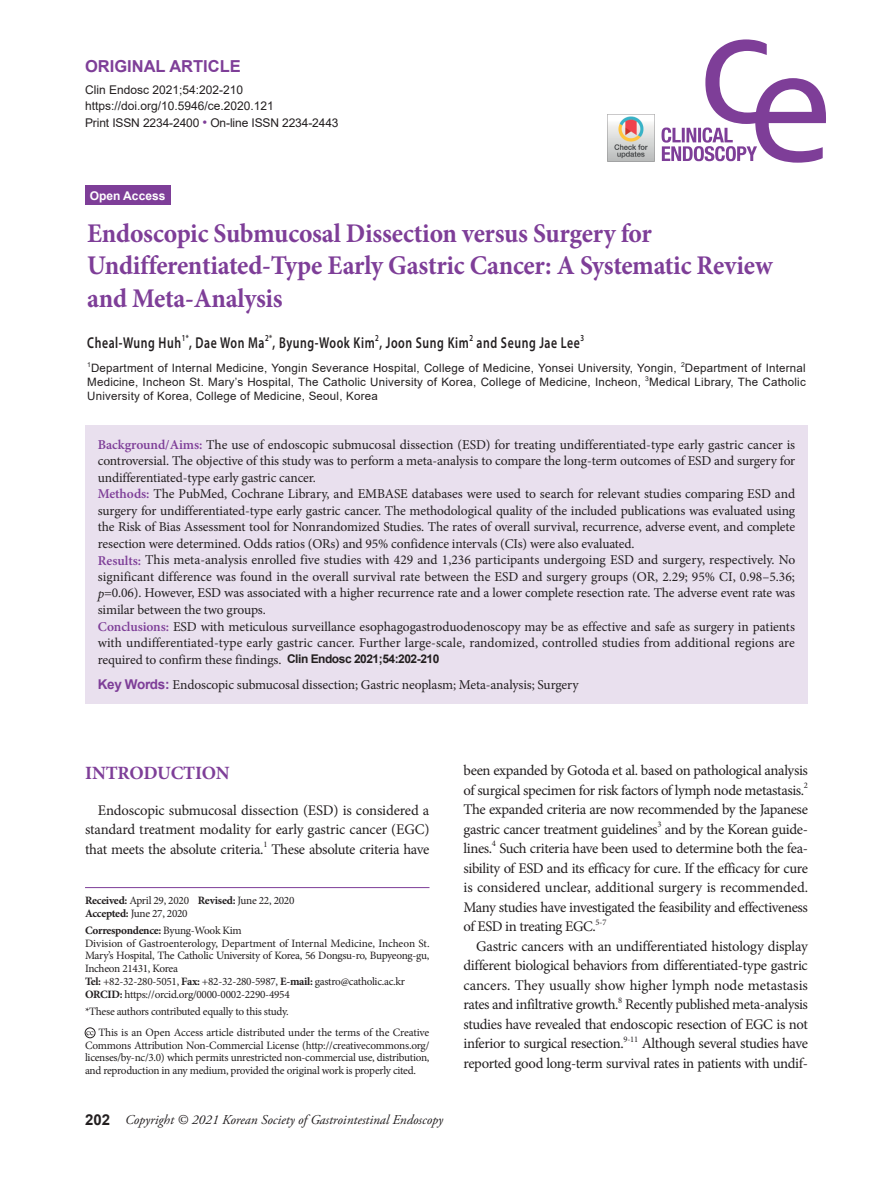
<style>
.page{position:relative;width:893px;height:1191px;background:#fff}
.page>*{position:absolute;margin:0;border:0;box-sizing:border-box;transform-origin:0 0}
.Main_Head{font:700 27px/32.4px "Minion Pro";letter-spacing:-.01em;color:#7e3e98;scale:.95 1}
.대제목{font:700 18.75px "Minion Pro";letter-spacing:-.01em;color:#7e3e98}
.ORIGINAL_ARTICLE{font:700 16.5px "Arial";color:#7e3e98}
.저자명{font:600 15.75px "Myriad Pro";letter-spacing:.05em;color:#231f20;scale:.75 1}
.본문{font:14.7px/19.5px "Minion Pro";letter-spacing:-.025em;color:#231f20;text-align:justify}
.소개_박스내용{font:13.5px/16.5px "Minion Pro";letter-spacing:-.01em;color:#231f20;text-align:justify}
.소개_박스내용_Key_words{font:13.5px "Minion Pro";letter-spacing:-.01em;color:#231f20}
.t1{font:italic 13.5px "Adobe Garamond Pro";color:#231f20}
.ORIGINAL_ARTICLE-내{font:12px "Arial";color:#231f20}
.Open_Access{font:700 12px "Arial";color:#fff}
.저자명_내용{font:11.55px "Arial";letter-spacing:.02em;color:#231f20}
.본문_밑_저자소개{font:11.25px/12.8px "Minion Pro";letter-spacing:-.025em;color:#231f20}
.본문_밑_저자소개2{font:11.25px/12.8px "Minion Pro";letter-spacing:-.03em;color:#231f20;text-align:justify}
.저자명-2{font:600 9.15px "Myriad Pro";color:#231f20;scale:.75 1}
.본문-2{font:8.55px "Minion Pro";color:#231f20}
.저자명_내용-2{font:6.75px "Arial";color:#231f20}
.s1{font-size:13.5px;color:#7e3e98}
.s2{font-weight:600;color:#7e3e98}
.s3{font-style:italic}
.s4{font-family:"Arial";font-weight:700;font-size:12px}
.s5{font-family:"Arial";font-weight:700;color:#7e3e98}
.s6{font-weight:700}
.s7{font-family:"Arial";font-weight:700;font-style:normal;font-size:15px}
</style>
<div class="page">
<svg style="left:661px;top:39px;width:165px;height:124px"></svg>
<div style="left:85px;top:186px;width:85px;height:19px;background:#7e3e98"></div>
<div style="left:85px;top:425px;width:723px;height:278px;background:#e9e0ee"></div>
<div style="left:85px;top:1027px;width:10px;height:10px;border:1px solid #231f20;border-radius:50%"></div>
<svg style="left:86px;top:1031px;width:8px;height:4px"></svg>
<hr style="left:85px;top:887px;width:344px;height:1px;background:#7e3e98">
<img style="left:608px;top:116px;width:46px;height:46px">
<p class="ORIGINAL_ARTICLE" style="left:85px;top:55px;width:157px">ORIGINAL ARTICLE</p>
<p class="ORIGINAL_ARTICLE-내" style="left:85px;top:82px;width:160px">Clin Endosc 2021;54:202-210</p>
<p class="ORIGINAL_ARTICLE-내" style="left:85px;top:98px;width:190px">https://doi.org/10.5946/ce.2020.121</p>
<p class="ORIGINAL_ARTICLE-내" style="left:85px;top:114px;width:255px">Print ISSN 2234-2400 <span class="s1">•</span> On-line ISSN 2234-2443</p>
<p class="Open_Access" style="left:90px;top:187px;width:77px">Open Access</p>
<p class="Main_Head" style="left:87px;top:217px;width:723px">Endoscopic Submucosal Dissection versus Surgery for<br>Undifferentiated-Type Early Gastric Cancer: A Systematic Review and Meta-Analysis</p>
<p class="저자명" style="left:87px;top:333px;width:127px">Cheal-Wung Huh</p>
<p class="저자명-2" style="left:182px;top:332px;width:11px">1*</p>
<p class="저자명" style="left:189px;top:333px;width:102px">, Dae Won Ma</p>
<p class="저자명-2" style="left:265px;top:332px;width:11px">2*</p>
<p class="저자명" style="left:273px;top:333px;width:263px">, Byung-Wook Kim , Joon Sung Kim</p>
<p class="저자명-2" style="left:375px;top:332px;width:6px">2</p>
<p class="저자명-2" style="left:469px;top:332px;width:6px">2</p>
<p class="저자명" style="left:476px;top:333px;width:140px">and Seung Jae Lee</p>
<p class="저자명-2" style="left:581px;top:332px;width:6px">3</p>
<p class="저자명_내용-2" style="left:87px;top:360px;width:5px">1</p>
<p class="저자명_내용" style="left:91px;top:360px;width:587px">Department of Internal Medicine, Yongin Severance Hospital, College of Medicine, Yonsei University, Yongin,</p>
<p class="저자명_내용-2" style="left:681px;top:360px;width:5px">2</p>
<p class="저자명_내용" style="left:685px;top:360px;width:122px">Department of Internal</p>
<p class="저자명_내용" style="left:87px;top:374px;width:555px">Medicine, Incheon St. Mary’s Hospital, The Catholic University of Korea, College of Medicine, Incheon,</p>
<p class="저자명_내용-2" style="left:645px;top:373px;width:5px">3</p>
<p class="저자명_내용" style="left:649px;top:374px;width:158px">Medical Library, The Catholic</p>
<p class="저자명_내용" style="left:87px;top:388px;width:292px">University of Korea, College of Medicine, Seoul, Korea</p>
<p class="소개_박스내용" style="left:98px;top:436px;width:699px"><span class="s2">Background/Aims:</span> The use of endoscopic submucosal dissection (ESD) for treating undifferentiated-type early gastric cancer is controversial. The objective of this study was to perform a meta-analysis to compare the long-term outcomes of ESD and surgery for undifferentiated-type early gastric cancer.</p>
<p class="소개_박스내용" style="left:98px;top:486px;width:699px"><span class="s2">Methods:</span> The PubMed, Cochrane Library, and EMBASE databases were used to search for relevant studies comparing ESD and surgery for undifferentiated-type early gastric cancer. The methodological quality of the included publications was evaluated using the Risk of Bias Assessment tool for Nonrandomized Studies. The rates of overall survival, recurrence, adverse event, and complete resection were determined. Odds ratios (ORs) and 95% confidence intervals (CIs) were also evaluated.</p>
<p class="소개_박스내용" style="left:98px;top:552px;width:699px"><span class="s2">Results:</span> This meta-analysis enrolled five studies with 429 and 1,236 participants undergoing ESD and surgery, respectively. No significant difference was found in the overall survival rate between the ESD and surgery groups (OR, 2.29; 95% CI, 0.98–5.36; <span class="s3">p</span>=0.06). However, ESD was associated with a higher recurrence rate and a lower complete resection rate. The adverse event rate was similar between the two groups.</p>
<p class="소개_박스내용" style="left:98px;top:618px;width:699px"><span class="s2">Conclusions:</span> ESD with meticulous surveillance esophagogastroduodenoscopy may be as effective and safe as surgery in patients with undifferentiated-type early gastric cancer. Further large-scale, randomized, controlled studies from additional regions are required to confirm these findings. <span class="s4">Clin Endosc 2021;54:202-210</span></p>
<p class="소개_박스내용_Key_words" style="left:98px;top:675px;width:482px"><span class="s5">Key Words:</span> Endoscopic submucosal dissection; Gastric neoplasm; Meta-analysis; Surgery</p>
<p class="대제목" style="left:85px;top:759px;width:146px">INTRODUCTION</p>
<p class="본문" style="left:85px;top:800px;width:346px;text-indent:13px">Endoscopic submucosal dissection (ESD) is considered a standard treatment modality for early gastric cancer (EGC) that meets the absolute criteria.</p>
<p class="본문-2" style="left:263px;top:838px;width:6px">1</p>
<p class="본문" style="left:271px;top:839px;width:159px">These absolute criteria have</p>
<p class="본문_밑_저자소개" style="left:85px;top:894px;width:211px"><span class="s6">Received:</span> April 29, 2020 <span class="s6">Revised:</span> June 22, 2020<br><span class="s6">Accepted:</span> June 27, 2020</p>
<p class="본문_밑_저자소개" style="left:85px;top:924px;width:346px"><span class="s6">Correspondence:</span> Byung-Wook Kim<br>Division of Gastroenterology, Department of Internal Medicine, Incheon St.<br>Mary’s Hospital, The Catholic University of Korea, 56 Dongsu-ro, Bupyeong-gu, Incheon 21431, Korea<br><span class="s6">Tel:</span> +82-32-280-5051, <span class="s6">Fax:</span> +82-32-280-5987, <span class="s6">E-mail:</span> gastro@catholic.ac.kr <span class="s6">ORCID:</span> https://orcid.org/0000-0002-2290-4954</p>
<p class="본문_밑_저자소개" style="left:85px;top:1004px;width:205px">*These authors contributed equally to this study.</p>
<p class="본문_밑_저자소개2" style="left:85px;top:1026px;width:346px;text-indent:13px">This is an Open Access article distributed under the terms of the Creative Commons Attribution Non-Commercial License (http://creativecommons.org/ licenses/by-nc/3.0) which permits unrestricted non-commercial use, distribution, and reproduction in any medium, provided the original work is properly cited.</p>
<p class="t1" style="left:85px;top:1111px;width:359px"><span class="s7">202</span> Copyright © 2021 Korean Society of Gastrointestinal Endoscopy</p>
<p class="본문" style="left:463px;top:761px;width:346px">been expanded by Gotoda et al. based on pathological analysis of surgical specimen for risk factors of lymph node metastasis.</p>
<p class="본문-2" style="left:804px;top:779px;width:6px">2</p>
<p class="본문" style="left:463px;top:800px;width:346px">The expanded criteria are now recommended by the Japanese gastric cancer treatment guidelines</p>
<p class="본문-2" style="left:657px;top:818px;width:6px">3</p>
<p class="본문" style="left:665px;top:819px;width:145px">and by the Korean guide-</p>
<p class="본문" style="left:463px;top:839px;width:30px">lines.</p>
<p class="본문-2" style="left:492px;top:838px;width:6px">4</p>
<p class="본문" style="left:463px;top:839px;width:346px;text-indent:36px">Such criteria have been used to determine both the fea&shy;sibility of ESD and its efficacy for cure. If the efficacy for cure is considered unclear, additional surgery is recommended.<br>Many studies have investigated the feasibility and effectiveness of ESD in treating EGC.</p>
<p class="본문-2" style="left:596px;top:916px;width:12px">5-7</p>
<p class="본문" style="left:463px;top:936px;width:346px;text-indent:13px">Gastric cancers with an undifferentiated histology display different biological behaviors from differentiated-type gastric cancers. They usually show higher lymph node metastasis rates and infiltrative growth. Recently published meta-analysis</p>
<p class="본문-2" style="left:618px;top:994px;width:6px">8</p>
<p class="본문" style="left:463px;top:1014px;width:346px">studies have revealed that endoscopic resection of EGC is not inferior to surgical resection.</p>
<p class="본문-2" style="left:624px;top:1033px;width:16px">9-11</p>
<p class="본문" style="left:463px;top:1034px;width:346px;text-align:right">Although several studies have<br>reported good long-term survival rates in patients with undif-</p>
</div>
